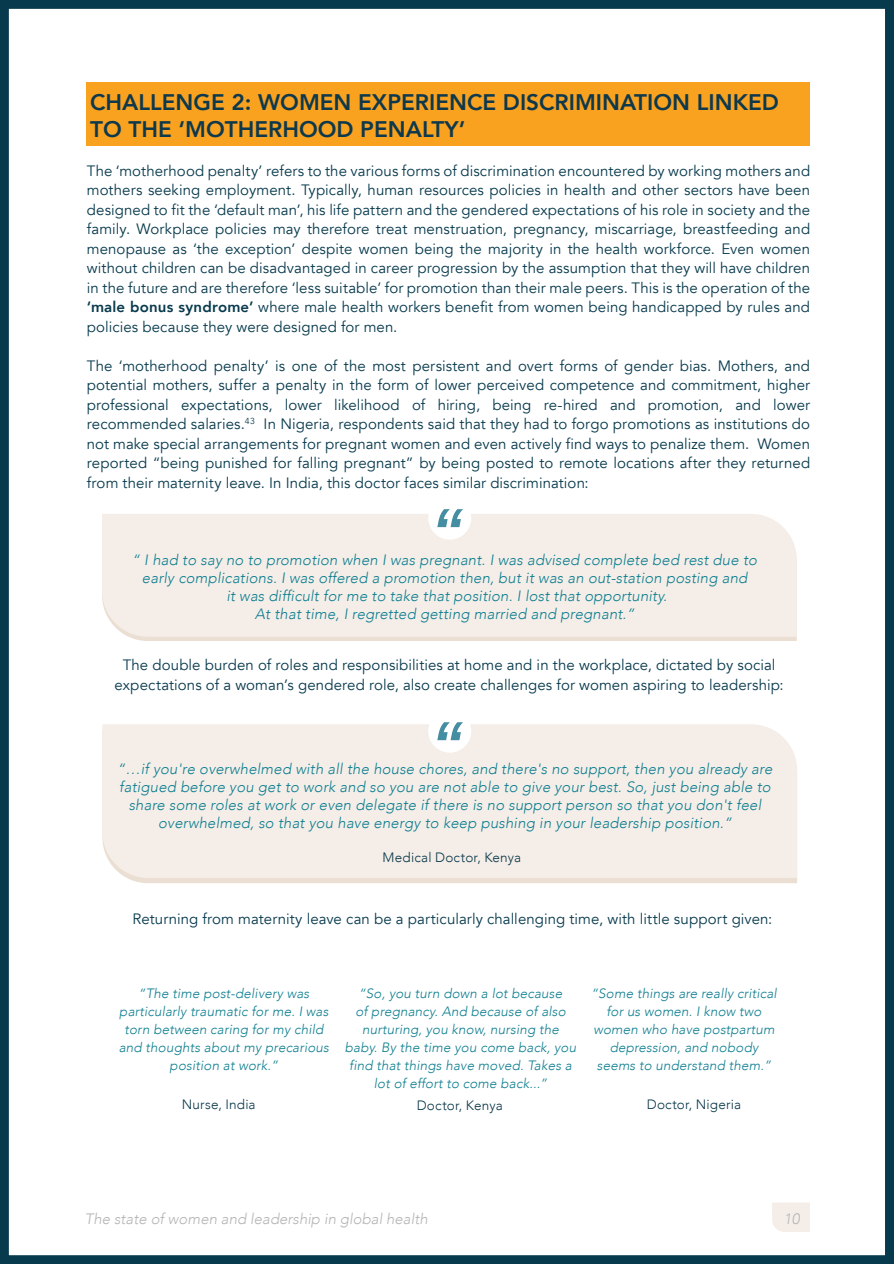
<style>
.page{position:relative;width:894px;height:1264px;background:#fff}
.page>*{position:absolute;margin:0;border:0;box-sizing:border-box;transform-origin:0 0}
.t1{font:800 22.5px/27px "Avenir";color:#0e384c}
.t2{font:15px/19.5px "Avenir";letter-spacing:.005em;color:#083a4d;text-align:justify}
.t3{font:italic 300 15px/18px "Avenir";letter-spacing:.01em;color:#0e7e90;text-align:center}
.t4{font:italic 300 15px "Avenir";color:#b4b5b5}
.t5{font:italic 300 13.5px/18px "Avenir";letter-spacing:.01em;color:#0e7e90;text-align:center}
.t6{font:300 13.5px "Avenir";letter-spacing:.015em;color:#073647}
.s1{font-weight:800}
</style>
<div class="page">
<hr style="left:130px;top:637px;width:666px;height:4px;background:#ebded2">
<div style="left:102px;top:514px;width:694px;height:123px;background:#f5eee8"></div>
<div style="left:428px;top:497px;width:43px;height:42px;background:#fff;border-radius:50%"></div>
<svg style="left:437px;top:509px;width:26px;height:18px"></svg>
<div style="left:127px;top:878px;width:669px;height:5px;background:#ebded2"></div>
<div style="left:102px;top:724px;width:694px;height:154px;background:#f5eee8"></div>
<div style="left:428px;top:710px;width:43px;height:42px;background:#fff;border-radius:50%"></div>
<svg style="left:437px;top:722px;width:26px;height:18px"></svg>
<div style="left:0;top:0;width:893px;height:1264px;border:9px solid #083a4d"></div>
<svg style="left:772px;top:1202px;width:37px;height:30px"></svg>
<div style="left:87px;top:82px;width:722px;height:63px;background:#f9a220"></div>
<h1 class="t1" style="left:90px;top:90px;width:690px">CHALLENGE 2: WOMEN EXPERIENCE DISCRIMINATION LINKED<br>TO THE ‘MOTHERHOOD PENALTY’</h1>
<p class="t2" style="left:87px;top:162px;width:724px">The ‘motherhood penalty’ refers to the various forms of discrimination encountered by working mothers and mothers seeking employment. Typically, human resources policies in health and other sectors have been designed to fit the ‘default man’, his life pattern and the gendered expectations of his role in society and the family. Workplace policies may therefore treat menstruation, pregnancy, miscarriage, breastfeeding and menopause as ‘the exception’ despite women being the majority in the health workforce. Even women without children can be disadvantaged in career progression by the assumption that they will have children in the future and are therefore ‘less suitable’ for promotion than their male peers. This is the operation of the <span class="s1">‘male bonus syndrome’</span> where male health workers benefit from women being handicapped by rules and policies because they were designed for men.</p>
<p class="t2" style="left:87px;top:357px;width:724px">The ‘motherhood penalty’ is one of the most persistent and overt forms of gender bias. Mothers, and potential mothers, suffer a penalty in the form of lower perceived competence and commitment, higher professional expectations, lower likelihood of hiring, being re-hired and promotion, and lower recommended salaries.<sup>43</sup> In Nigeria, respondents said that they had to forgo promotions as institutions do not make special arrangements for pregnant women and even actively find ways to penalize them. Women reported “being punished for falling pregnant” by being posted to remote locations after they returned from their maternity leave. In India, this doctor faces similar discrimination:</p>
<p class="t3" style="left:132px;top:552px;width:626px">“ I had to say no to promotion when I was pregnant. I was advised complete bed rest due to early complications. I was offered a promotion then, but it was an out-station posting and<br>it was difficult for me to take that position. I lost that opportunity.<br>At that time, I regretted getting married and pregnant.”</p>
<p class="t2" style="left:114px;top:657px;width:670px;text-align:center">The double burden of roles and responsibilities at home and in the workplace, dictated by social expectations of a woman’s gendered role, also create challenges for women aspiring to leadership:</p>
<p class="t3" style="left:118px;top:761px;width:656px">“…if you're overwhelmed with all the house chores, and there's no support, then you already are fatigued before you get to work and so you are not able to give your best. So, just being able to share some roles at work or even delegate if there is no support person so that you don't feel overwhelmed, so that you have energy to keep pushing in your leadership position.”</p>
<p class="t6" style="left:382px;top:851px;width:140px">Medical Doctor, Kenya</p>
<p class="t2" style="left:132px;top:911px;width:641px">Returning from maternity leave can be a particularly challenging time, with little support given:</p>
<p class="t5" style="left:119px;top:985px;width:212px">“The time post-delivery was particularly traumatic for me. I was torn between caring for my child and thoughts about my precarious position at work.”</p>
<p class="t5" style="left:591px;top:985px;width:187px">“Some things are really critical for us women. I know two women who have postpartum depression, and nobody seems to understand them.”</p>
<p class="t6" style="left:182px;top:1099px;width:75px">Nurse, India</p>
<p class="t6" style="left:646px;top:1099px;width:96px">Doctor, Nigeria</p>
<p class="t5" style="left:345px;top:985px;width:233px">“So, you turn down a lot because<br>of pregnancy. And because of also nurturing, you know, nursing the baby. By the time you come back, you find that things have moved. Takes a lot of effort to come back...”</p>
<p class="t6" style="left:416px;top:1099px;width:88px">Doctor, Kenya</p>
<p class="t4" style="left:85px;top:1212px;width:344px">The state of women and leadership in global health</p>
<p class="t4" style="left:783px;top:1212px;width:17px">10</p>
</div>
